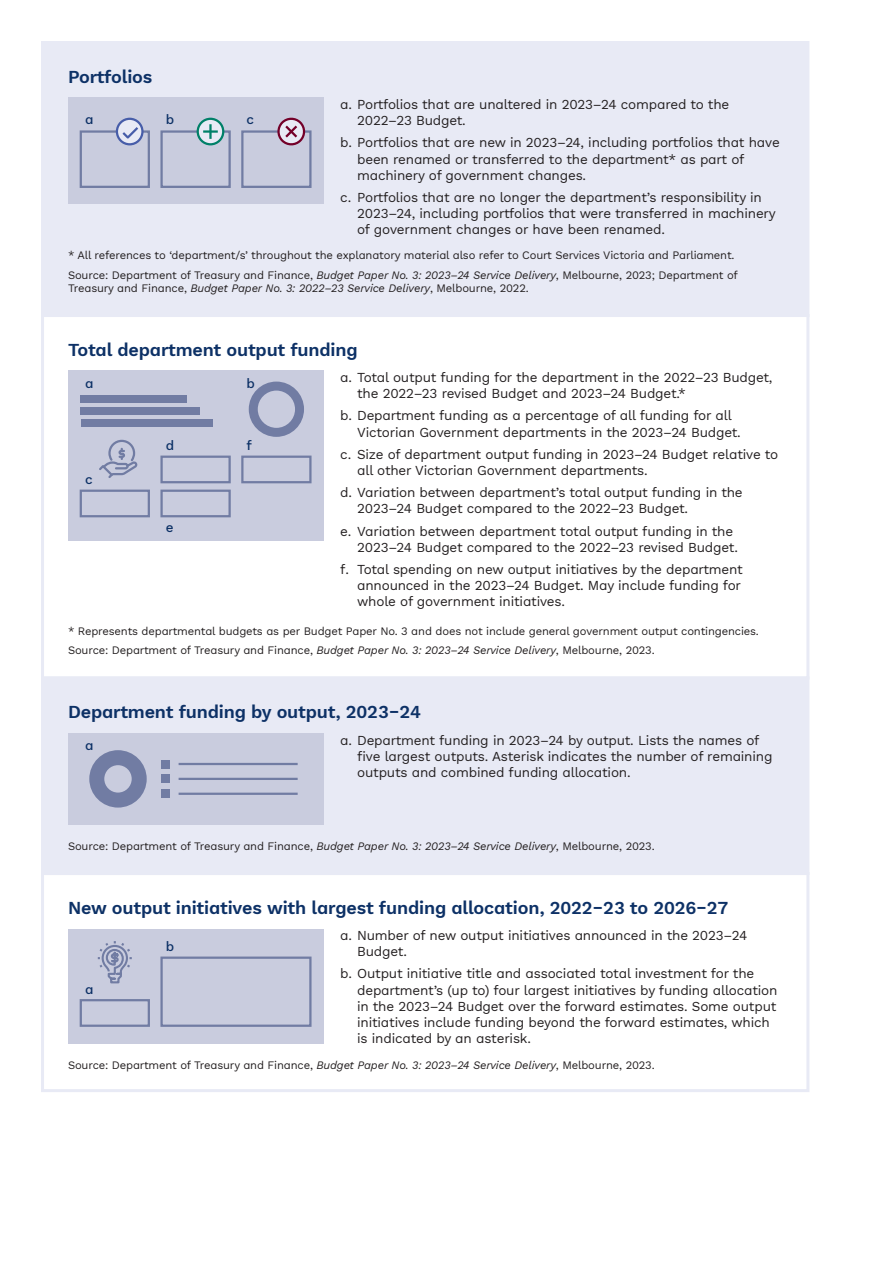
<style>
.page{position:relative;width:893px;height:1263px;background:#fff}
.page>*{position:absolute;margin:0;border:0;box-sizing:border-box;transform-origin:0 0}
.t1{font:600 18px "Work Sans";letter-spacing:-.01em;color:#0d3166}
.t2{font:13.5px/16.2px "Work Sans";letter-spacing:-.015em;color:#231f20}
.t3{font:500 13.5px "Work Sans";color:#0d3166}
.t4{font:11.25px/19.5px "Work Sans";letter-spacing:-.015em;color:#231f20}
.t5{font:italic 11.25px "Work Sans";letter-spacing:-.015em;color:#231f20}
.s1{font-style:italic}
.s2{font-style:normal}
</style>
<div class="page">
<div style="left:43px;top:43px;width:765px;height:273px;background:#e8eaf5"></div>
<div style="left:41px;top:41px;width:768px;height:276px;border:3px solid #e8eaf5"></div>
<div style="left:68px;top:98px;width:255px;height:106px;background:#c9ccde"></div>
<div style="left:241px;top:130px;width:71px;height:58px;border:2px solid #717ca3"></div>
<div style="left:160px;top:130px;width:71px;height:58px;border:2px solid #717ca3"></div>
<div style="left:80px;top:130px;width:70px;height:58px;border:2px solid #717ca3"></div>
<div style="left:198px;top:119px;width:25px;height:25px;background:#e8eaf5;border-radius:50%"></div>
<div style="left:197px;top:118px;width:27px;height:27px;border:2px solid #008068;border-radius:50%"></div>
<hr style="left:209px;top:124px;width:3px;height:15px;background:#008068">
<hr style="left:203px;top:130px;width:15px;height:3px;background:#008068">
<svg style="left:274px;top:117px;width:34px;height:29px"></svg>
<svg style="left:117px;top:119px;width:25px;height:25px"></svg>
<div style="left:116px;top:118px;width:28px;height:27px;border:2px solid #475da9;border-radius:50%"></div>
<svg style="left:120px;top:125px;width:21px;height:16px"></svg>
<div style="left:41px;top:314px;width:768px;height:365px;border:3px solid #e8eaf5"></div>
<div style="left:68px;top:371px;width:255px;height:170px;background:#c9ccde"></div>
<div style="left:241px;top:456px;width:71px;height:27px;border:2px solid #717ca3"></div>
<div style="left:160px;top:456px;width:71px;height:27px;border:2px solid #717ca3"></div>
<div style="left:160px;top:490px;width:71px;height:27px;border:2px solid #717ca3"></div>
<div style="left:80px;top:490px;width:70px;height:27px;border:2px solid #717ca3"></div>
<svg style="left:249px;top:382px;width:55px;height:55px"></svg>
<div style="left:81px;top:395px;width:106px;height:8px;background:#717ca3"></div>
<div style="left:81px;top:407px;width:119px;height:8px;background:#717ca3"></div>
<div style="left:81px;top:419px;width:132px;height:8px;background:#717ca3"></div>
<svg style="left:99px;top:439px;width:39px;height:39px"></svg>
<div style="left:41px;top:872px;width:768px;height:220px;border:3px solid #e8eaf5"></div>
<div style="left:68px;top:929px;width:255px;height:114px;background:#c9ccde"></div>
<div style="left:160px;top:956px;width:152px;height:71px;border:2px solid #717ca3"></div>
<div style="left:80px;top:999px;width:70px;height:28px;border:2px solid #717ca3"></div>
<svg style="left:97px;top:941px;width:35px;height:43px"></svg>
<div style="left:43px;top:678px;width:765px;height:195px;background:#e8eaf5"></div>
<div style="left:41px;top:676px;width:768px;height:199px;border:3px solid #e8eaf5"></div>
<div style="left:68px;top:733px;width:255px;height:91px;background:#c9ccde"></div>
<svg style="left:89px;top:750px;width:58px;height:57px"></svg>
<div style="left:162px;top:789px;width:8px;height:9px;background:#717ca3"></div>
<hr style="left:179px;top:793px;width:119px;height:2px;background:#717ca3">
<div style="left:162px;top:775px;width:8px;height:8px;background:#717ca3"></div>
<hr style="left:179px;top:778px;width:119px;height:2px;background:#717ca3">
<div style="left:162px;top:760px;width:8px;height:8px;background:#717ca3"></div>
<hr style="left:179px;top:763px;width:119px;height:2px;background:#717ca3">
<p class="t1" style="left:68px;top:63px;width:86px">Portfolios</p>
<p class="t2" style="left:357px;top:96px;width:374px;text-indent:-17px">a. Portfolios that are unaltered in 2023–24 compared to the<br>2022–23 Budget.</p>
<p class="t2" style="left:357px;top:134px;width:424px;text-indent:-17px">b. Portfolios that are new in 2023–24, including portfolios that have been renamed or transferred to the department* as part of machinery of government changes.</p>
<p class="t2" style="left:357px;top:189px;width:420px;text-indent:-17px">c. Portfolios that are no longer the department’s responsibility in<br>2023–24, including portfolios that were transferred in machinery of government changes or have been renamed.</p>
<p class="t4" style="left:68px;top:245px;width:671px">* All references to ‘department/s’ throughout the explanatory material also refer to Court Services Victoria and Parliament.<br>Source: Department of Treasury and Finance, <span class="s1">Budget Paper No. 3: 2023–24 Service Delivery</span>, Melbourne, 2023; Department of</p>
<p class="t5" style="left:68px;top:280px;width:462px"><span class="s2">Treasury and Finance,</span> Budget Paper No. 3: 2022–23 Service Delivery<span class="s2">, Melbourne, 2022.</span></p>
<p class="t3" style="left:85px;top:109px;width:10px">a</p>
<p class="t3" style="left:166px;top:109px;width:10px">b</p>
<p class="t3" style="left:247px;top:109px;width:9px">c</p>
<p class="t1" style="left:68px;top:336px;width:291px">Total department output funding</p>
<p class="t2" style="left:357px;top:369px;width:417px;text-indent:-17px">a. Total output funding for the department in the 2022–23 Budget, the 2022–23 revised Budget and 2023–24 Budget.*</p>
<p class="t2" style="left:357px;top:407px;width:385px;text-indent:-17px">b. Department funding as a percentage of all funding for all<br>Victorian Government departments in the 2023–24 Budget.</p>
<p class="t2" style="left:357px;top:446px;width:423px;text-indent:-17px">c. Size of department output funding in 2023–24 Budget relative to all other Victorian Government departments.</p>
<p class="t2" style="left:357px;top:484px;width:387px;text-indent:-17px">d. Variation between department’s total output funding in the<br>2023–24 Budget compared to the 2022–23 Budget.</p>
<p class="t2" style="left:357px;top:522px;width:382px;text-indent:-17px">e. Variation between department total output funding in the<br>2023–24 Budget compared to the 2022–23 revised Budget.</p>
<p class="t2" style="left:357px;top:561px;width:387px;text-indent:-17px">f. Total spending on new output initiatives by the department announced in the 2023–24 Budget. May include funding for whole of government initiatives.</p>
<p class="t4" style="left:68px;top:620px;width:692px">* Represents departmental budgets as per Budget Paper No. 3 and does not include general government output contingencies.<br>Source: Department of Treasury and Finance, <span class="s1">Budget Paper No. 3: 2023–24 Service Delivery</span>, Melbourne, 2023.</p>
<p class="t3" style="left:85px;top:373px;width:10px">a</p>
<p class="t3" style="left:247px;top:373px;width:10px">b</p>
<p class="t3" style="left:166px;top:435px;width:10px">d</p>
<p class="t3" style="left:247px;top:435px;width:7px">f</p>
<p class="t3" style="left:85px;top:469px;width:9px">c</p>
<p class="t3" style="left:166px;top:517px;width:9px">e</p>
<p class="t1" style="left:68px;top:699px;width:354px">Department funding by output, 2023‒24</p>
<p class="t2" style="left:357px;top:731px;width:417px;text-indent:-17px">a. Department funding in 2023–24 by output. Lists the names of five largest outputs. Asterisk indicates the number of remaining outputs and combined funding allocation.</p>
<p class="t3" style="left:85px;top:735px;width:10px">a</p>
<p class="t4" style="left:68px;top:835px;width:588px">Source: Department of Treasury and Finance, <span class="s1">Budget Paper No. 3: 2023–24 Service Delivery</span>, Melbourne, 2023.</p>
<p class="t1" style="left:68px;top:894px;width:662px">New output initiatives with largest funding allocation, 2022‒23 to 2026‒27</p>
<p class="t2" style="left:357px;top:927px;width:392px;text-indent:-17px">a. Number of new output initiatives announced in the 2023–24<br>Budget.</p>
<p class="t2" style="left:357px;top:965px;width:422px;text-indent:-17px">b. Output initiative title and associated total investment for the department’s (up to) four largest initiatives by funding allocation in the 2023–24 Budget over the forward estimates. Some output initiatives include funding beyond the forward estimates, which is indicated by an asterisk.</p>
<p class="t4" style="left:68px;top:1055px;width:588px">Source: Department of Treasury and Finance, <span class="s1">Budget Paper No. 3: 2023–24 Service Delivery</span>, Melbourne, 2023.</p>
<p class="t3" style="left:166px;top:936px;width:10px">b</p>
<p class="t3" style="left:85px;top:979px;width:10px">a</p>
</div>
